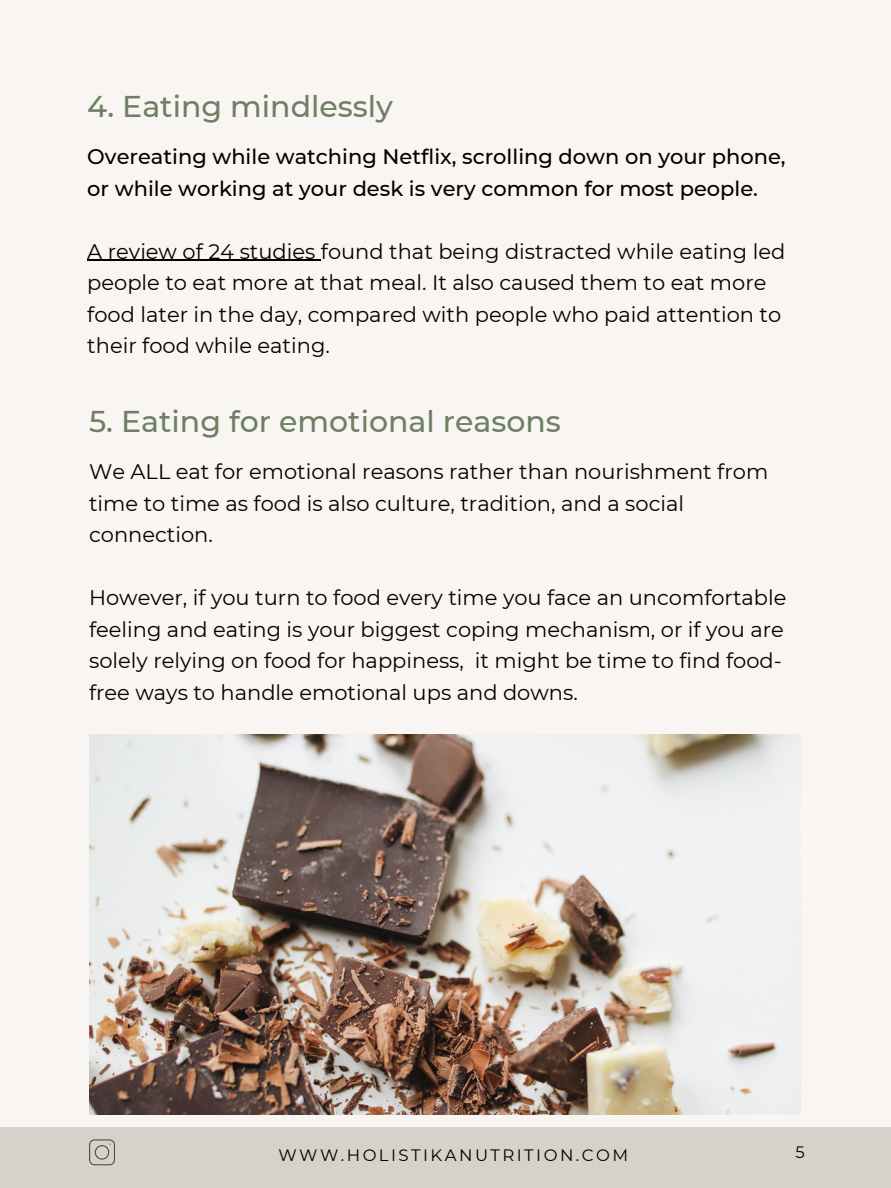
<style>
.page{position:relative;width:891px;height:1188px;background:#f8f5f2}
.page>*{position:absolute;margin:0;border:0;box-sizing:border-box;transform-origin:0 0}
.t1{font:500 30px "Montserrat";color:#6f7f64}
.t2{font:21px/31.5px "Montserrat";color:#000}
.t3{font:500 21px/31.5px "Montserrat";color:#000}
.t4{font:16.5px "Montserrat";letter-spacing:.15em;color:#000}
</style>
<div class="page">
<div style="left:0;top:1127px;width:891px;height:61px;background:#d6d1c9"></div>
<svg style="left:89px;top:1139px;width:26px;height:26px"></svg>
<img style="left:89px;top:735px;width:711px;height:379px">
<hr style="left:87px;top:260px;width:234px;height:1px;background:#000">
<p class="t1" style="left:87px;top:88px;width:307px">4. Eating mindlessly</p>
<p class="t3" style="left:87px;top:141px;width:700px">Overeating while watching Netflix, scrolling down on your phone, or while working at your desk is very common for most people.</p>
<p class="t2" style="left:87px;top:235px;width:699px">A review of 24 studies found that being distracted while eating led people to eat more at that meal. It also caused them to eat more food later in the day, compared with people who paid attention to their food while eating.</p>
<p class="t1" style="left:89px;top:403px;width:473px">5. Eating for emotional reasons</p>
<p class="t2" style="left:89px;top:456px;width:681px">We ALL eat for emotional reasons rather than nourishment from time to time as food is also culture, tradition, and a social connection.</p>
<p class="t2" style="left:89px;top:582px;width:699px">However, if you turn to food every time you face an uncomfortable feeling and eating is your biggest coping mechanism, or if you are solely relying on food for happiness, it might be time to find food&shy;free ways to handle emotional ups and downs.</p>
<p class="t4" style="left:278px;top:1145px;width:351px">WWW.HOLISTIKANUTRITION.COM</p>
<p class="t4" style="left:795px;top:1142px;width:11px">5</p>
</div>
